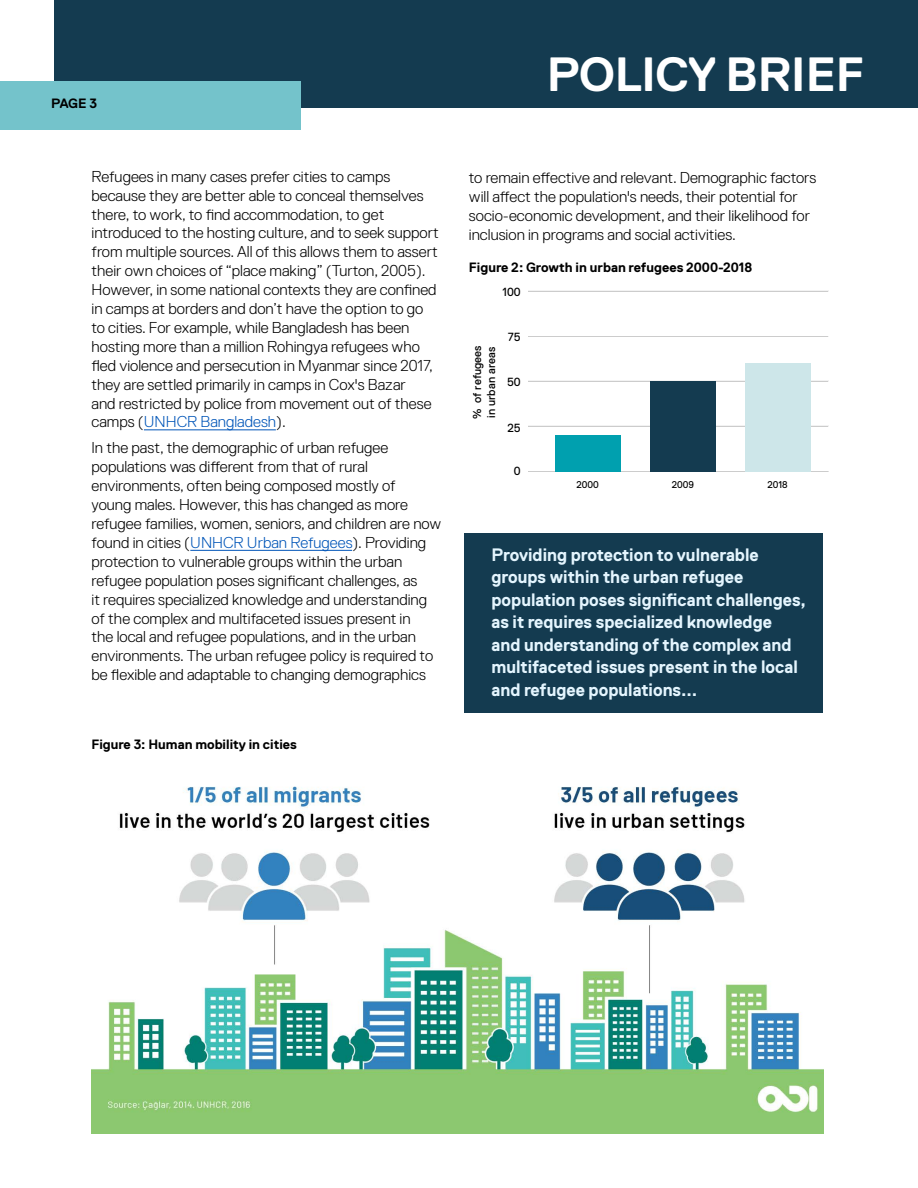
<style>
.page{position:relative;width:918px;height:1188px;background:#fff}
.page>*{position:absolute;margin:0;border:0;box-sizing:border-box;transform-origin:0 0}
.t1{font:700 48px "Replica Std";letter-spacing:-.01em;color:#fff}
.t2{font:700 18px/22.5px "Replica Std";color:#e4f5fe;scale:.95 1}
.t3{font:300 15.75px/18.9px "Replica Std";color:#000}
.t4{font:700 13.5px "Replica Std";color:#000}
.t5{font:11.85px "Replica Std";color:#000}
.t6{font:11.55px/13.8px "Replica Std";letter-spacing:.005em;color:#000}
.t7{font:9.75px "Replica Std";color:#000}
.s1{color:#0055b8}
</style>
<div class="page">
<div style="left:54px;top:0;width:864px;height:108px;background:#143b50"></div>
<div style="left:0;top:81px;width:301px;height:49px;background:#74c3cb"></div>
<hr style="left:528px;top:291px;width:300px;height:1px;background:#ccc">
<hr style="left:528px;top:336px;width:300px;height:1px;background:#ccc">
<hr style="left:528px;top:381px;width:300px;height:1px;background:#ccc">
<hr style="left:528px;top:426px;width:300px;height:1px;background:#ccc">
<hr style="left:528px;top:471px;width:300px;height:1px;background:#ccc">
<div style="left:555px;top:435px;width:65px;height:36px;background:#00a0af"></div>
<div style="left:650px;top:381px;width:65px;height:90px;background:#143b50"></div>
<div style="left:745px;top:363px;width:65px;height:108px;background:#cde6e9"></div>
<hr style="left:144px;top:430px;width:132px;height:1px;background:#0055b8">
<hr style="left:190px;top:550px;width:162px;height:1px;background:#0055b8">
<div style="left:465px;top:533px;width:358px;height:180px;background:#143b50"></div>
<img style="left:91px;top:786px;width:733px;height:348px">
<p class="t4" style="left:51px;top:96px;width:48px">PAGE 3</p>
<p class="t3" style="left:92px;top:167px;width:349px">Refugees in many cases prefer cities to camps because they are better able to conceal themselves there, to work, to find accommodation, to get introduced to the hosting culture, and to seek support from multiple sources. All of this allows them to assert their own choices of “place making” (Turton, 2005).<br>However, in some national contexts they are confined in camps at borders and don’t have the option to go to cities. For example, while Bangladesh has been hosting more than a million Rohingya refugees who fled violence and persecution in Myanmar since 2017, they are settled primarily in camps in Cox's Bazar<br>and restricted by police from movement out of these camps (<span class="s1">UNHCR Bangladesh</span>).</p>
<p class="t3" style="left:92px;top:439px;width:351px">In the past, the demographic of urban refugee populations was different from that of rural environments, often being composed mostly of<br>young males. However, this has changed as more refugee families, women, seniors, and children are now found in cities (<span class="s1">UNHCR Urban Refugees</span>). Providing protection to vulnerable groups within the urban refugee population poses significant challenges, as<br>it requires specialized knowledge and understanding of the complex and multifaceted issues present in<br>the local and refugee populations, and in the urban environments. The urban refugee policy is required to be flexible and adaptable to changing demographics</p>
<p class="t4" style="left:91px;top:736px;width:207px">Figure 3: Human mobility in cities</p>
<h1 class="t1" style="left:547px;top:48px;width:319px">POLICY BRIEF</h1>
<p class="t3" style="left:469px;top:168px;width:349px">to remain effective and relevant. Demographic factors will affect the population's needs, their potential for socio-economic development, and their likelihood for inclusion in programs and social activities.</p>
<p class="t4" style="left:469px;top:260px;width:285px">Figure 2: Growth in urban refugees 2000-2018</p>
<p class="t5" style="left:503px;top:285px;width:20px">100</p>
<p class="t6" style="left:470px;top:419px;width:75px;rotate:-90deg">% of refugees in urban areas</p>
<p class="t5" style="left:508px;top:331px;width:14px">75</p>
<p class="t5" style="left:507px;top:375px;width:15px">50</p>
<p class="t5" style="left:507px;top:421px;width:15px">25</p>
<p class="t5" style="left:514px;top:465px;width:8px">0</p>
<p class="t7" style="left:576px;top:479px;width:24px">2000</p>
<p class="t7" style="left:672px;top:479px;width:24px">2009</p>
<p class="t7" style="left:768px;top:479px;width:22px">2018</p>
<p class="t2" style="left:492px;top:543px;width:332px">Providing protection to vulnerable groups within the urban refugee population poses significant challenges, as it requires specialized knowledge<br>and understanding of the complex and multifaceted issues present in the local and refugee populations...</p>
</div>
